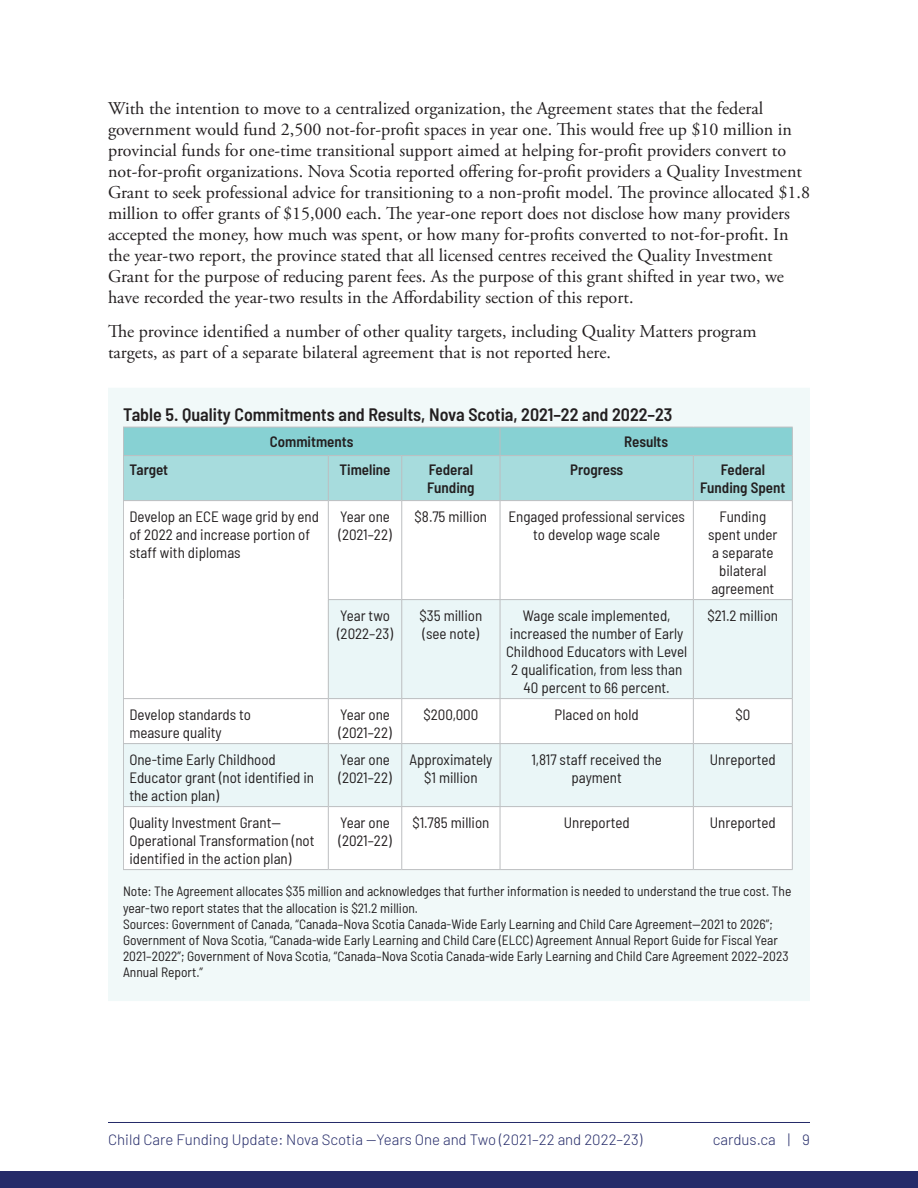
<style>
.page{position:relative;width:918px;height:1188px;background:#fff}
.page>*{position:absolute;margin:0;border:0;box-sizing:border-box;transform-origin:0 0}
.t1{font:18px/21px "Adobe Garamond Pro";color:#231f20}
.Table_Title{font:600 semi-condensed 18px "Barlow";color:#231f20}
.Table__all_middle_cells{font:semi-condensed 15px/18px "Barlow";color:#231f20}
.Table__Left_Column{font:semi-condensed 15px/18px "Barlow";color:#231f20}
.t2{font:300 15px "Barlow";color:#252b69}
.Table__Subheader__Mid_Cells{font:600 semi-condensed 15px/18px "Barlow";color:#231f20}
.Table__Header__Mid_Cells{font:600 semi-condensed 15px "Barlow";color:#231f20}
.Table__Subheader__Left_Col{font:600 semi-condensed 15px "Barlow";letter-spacing:-.005em;color:#231f20}
.Table_Fig_Source_Note{font:semi-condensed 13.5px/16.2px "Barlow";color:#231f20}
</style>
<div class="page">
<div style="left:0;top:1171px;width:918px;height:17px;background:#252b69"></div>
<hr style="left:108px;top:1122px;width:702px;height:1px;background:#252b69">
<svg style="left:108px;top:388px;width:702px;height:613px"></svg>
<p class="t1" style="left:108px;top:98px;width:703px">With the intention to move to a centralized organization, the Agreement states that the federal government would fund 2,500 not-for-profit spaces in year one. This would free up $10 million in provincial funds for one-time transitional support aimed at helping for-profit providers convert to not-for-profit organizations. Nova Scotia reported offering for-profit providers a Quality Investment Grant to seek professional advice for transitioning to a non-profit model. The province allocated $1.8 million to offer grants of $15,000 each. The year-one report does not disclose how many providers accepted the money, how much was spent, or how many for-profits converted to not-for-profit. In the year-two report, the province stated that all licensed centres received the Quality Investment Grant for the purpose of reducing parent fees. As the purpose of this grant shifted in year two, we have recorded the year-two results in the Affordability section of this report.</p>
<p class="t1" style="left:108px;top:321px;width:650px">The province identified a number of other quality targets, including Quality Matters program targets, as part of a separate bilateral agreement that is not reported here.</p>
<p class="Table_Title" style="left:123px;top:401px;width:551px">Table 5. Quality Commitments and Results, Nova Scotia, 2021–22 and 2022–23</p>
<p class="Table__Header__Mid_Cells" style="left:270px;top:431px;width:85px">Commitments</p>
<p class="Table__Header__Mid_Cells" style="left:624px;top:431px;width:46px">Results</p>
<p class="Table__Subheader__Left_Col" style="left:129px;top:459px;width:40px">Target</p>
<p class="Table__Subheader__Mid_Cells" style="left:340px;top:460px;width:53px">Timeline</p>
<p class="Table__Subheader__Mid_Cells" style="left:427px;top:460px;width:49px">Federal<br>Funding</p>
<p class="Table__Subheader__Mid_Cells" style="left:570px;top:460px;width:55px">Progress</p>
<p class="Table__Subheader__Mid_Cells" style="left:700px;top:460px;width:87px;text-align:center">Federal<br>Funding Spent</p>
<p class="Table__Left_Column" style="left:129px;top:506px;width:191px">Develop an ECE wage grid by end of 2022 and increase portion of staff with diplomas</p>
<p class="Table__all_middle_cells" style="left:338px;top:506px;width:55px">Year one (2021–22)</p>
<p class="Table__all_middle_cells" style="left:415px;top:506px;width:74px">$8.75 million</p>
<p class="Table__all_middle_cells" style="left:508px;top:506px;width:178px;text-align:center">Engaged professional services to develop wage scale</p>
<p class="Table__all_middle_cells" style="left:708px;top:506px;width:71px;text-align:center">Funding spent under a separate bilateral agreement</p>
<p class="Table__all_middle_cells" style="left:337px;top:605px;width:57px">Year two (2022–23)</p>
<p class="Table__all_middle_cells" style="left:420px;top:605px;width:64px">$35 million (see note)</p>
<p class="Table__all_middle_cells" style="left:506px;top:605px;width:183px;text-align:center">Wage scale implemented, increased the number of Early<br>Childhood Educators with Level<br>2 qualification, from less than<br>40 percent to 66 percent.</p>
<p class="Table__all_middle_cells" style="left:707px;top:605px;width:72px">$21.2 million</p>
<p class="Table__Left_Column" style="left:129px;top:704px;width:123px">Develop standards to measure quality</p>
<p class="Table__all_middle_cells" style="left:338px;top:704px;width:55px">Year one (2021–22)</p>
<p class="Table__all_middle_cells" style="left:423px;top:704px;width:56px">$200,000</p>
<p class="Table__all_middle_cells" style="left:555px;top:704px;width:86px">Placed on hold</p>
<p class="Table__all_middle_cells" style="left:735px;top:704px;width:16px">$0</p>
<p class="Table__Left_Column" style="left:129px;top:749px;width:186px">One-time Early Childhood<br>Educator grant (not identified in the action plan)</p>
<p class="Table__all_middle_cells" style="left:338px;top:749px;width:55px">Year one (2021–22)</p>
<p class="Table__all_middle_cells" style="left:409px;top:749px;width:85px;text-align:center">Approximately $1 million</p>
<p class="Table__all_middle_cells" style="left:531px;top:749px;width:132px;text-align:center">1,817 staff received the payment</p>
<p class="Table__all_middle_cells" style="left:710px;top:749px;width:68px">Unreported</p>
<p class="Table__Left_Column" style="left:129px;top:812px;width:187px">Quality Investment Grant—<br>Operational Transformation (not identified in the action plan)</p>
<p class="Table__all_middle_cells" style="left:338px;top:812px;width:55px">Year one (2021–22)</p>
<p class="Table__all_middle_cells" style="left:412px;top:812px;width:79px">$1.785 million</p>
<p class="Table__all_middle_cells" style="left:564px;top:812px;width:68px">Unreported</p>
<p class="Table__all_middle_cells" style="left:710px;top:812px;width:68px">Unreported</p>
<p class="Table_Fig_Source_Note" style="left:123px;top:882px;width:670px">Note: The Agreement allocates $35 million and acknowledges that further information is needed to understand the true cost. The year-two report states that the allocation is $21.2 million.</p>
<p class="Table_Fig_Source_Note" style="left:123px;top:915px;width:667px">Sources: Government of Canada, “Canada–Nova Scotia Canada-Wide Early Learning and Child Care Agreement—2021 to 2026”; Government of Nova Scotia, “Canada-wide Early Learning and Child Care (ELCC) Agreement Annual Report Guide for Fiscal Year 2021–2022”; Government of Nova Scotia, “Canada–Nova Scotia Canada-wide Early Learning and Child Care Agreement 2022–2023<br>Annual Report.”</p>
<p class="t2" style="left:108px;top:1129px;width:536px">Child Care Funding Update: Nova Scotia —Years One and Two (2021–22 and 2022–23)</p>
<p class="t2" style="left:713px;top:1129px;width:99px">cardus.ca | 9</p>
</div>
